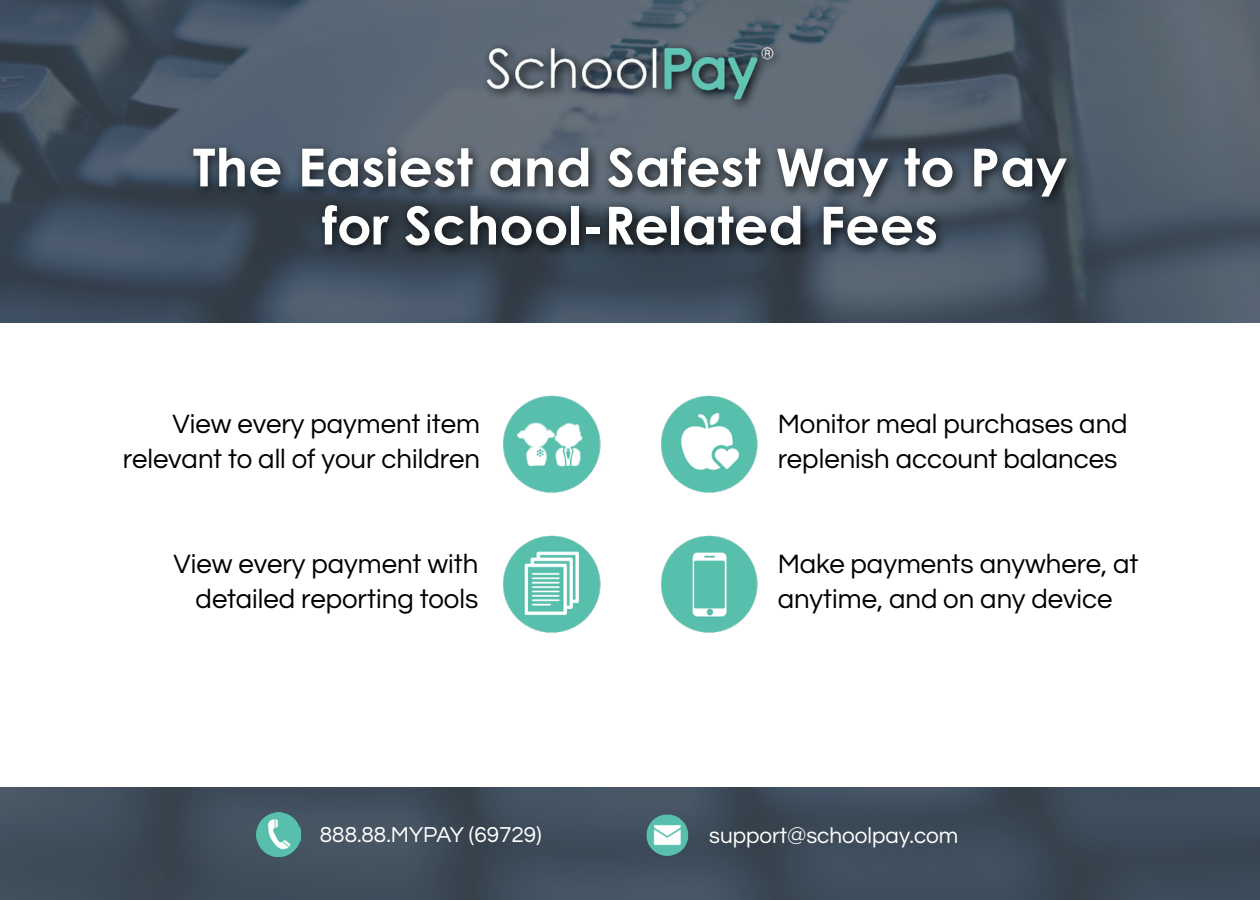
<style>
.page{position:relative;width:1260px;height:900px;background:#fff}
.page>*{position:absolute;margin:0;border:0;box-sizing:border-box;transform-origin:0 0}
.t1{font:700 52.5px/58px "Century Gothic Pro";color:#fff;text-align:center}
.t2{font:27.5px/35.5px "Questrial";color:#000;text-align:right}
.t3{font:22.5px "Questrial";color:#fff}
</style>
<div class="page">
<img style="left:0;top:0;width:1260px;height:322px">
<div style="left:481px;top:41px;width:304px;height:70px;background:#000;opacity:.96"></div>
<img style="left:487px;top:47px;width:286px;height:53px">
<div style="left:185px;top:140px;width:893px;height:118px;background:#000;opacity:.75"></div>
<img style="left:503px;top:395px;width:98px;height:98px">
<img style="left:661px;top:395px;width:97px;height:98px">
<img style="left:661px;top:535px;width:97px;height:98px">
<img style="left:503px;top:535px;width:98px;height:98px">
<img style="left:0;top:788px;width:1260px;height:112px">
<img style="left:256px;top:813px;width:44px;height:44px">
<img style="left:646px;top:814px;width:43px;height:43px">
<h1 class="t1" style="left:193px;top:137px;width:876px">The Easiest and Safest Way to Pay for School-Related Fees</h1>
<p class="t2" style="left:123px;top:406px;width:359px">View every payment item relevant to all of your children</p>
<p class="t2" style="left:778px;top:406px;width:351px;text-align:left">Monitor meal purchases and replenish account balances</p>
<p class="t2" style="left:174px;top:547px;width:306px">View every payment with detailed reporting tools</p>
<p class="t2" style="left:778px;top:547px;width:362px;text-align:left">Make payments anywhere, at anytime, and on any device</p>
<p class="t3" style="left:320px;top:823px;width:223px">888.88.MYPAY (69729)</p>
<p class="t3" style="left:709px;top:824px;width:251px">support@schoolpay.com</p>
</div>
